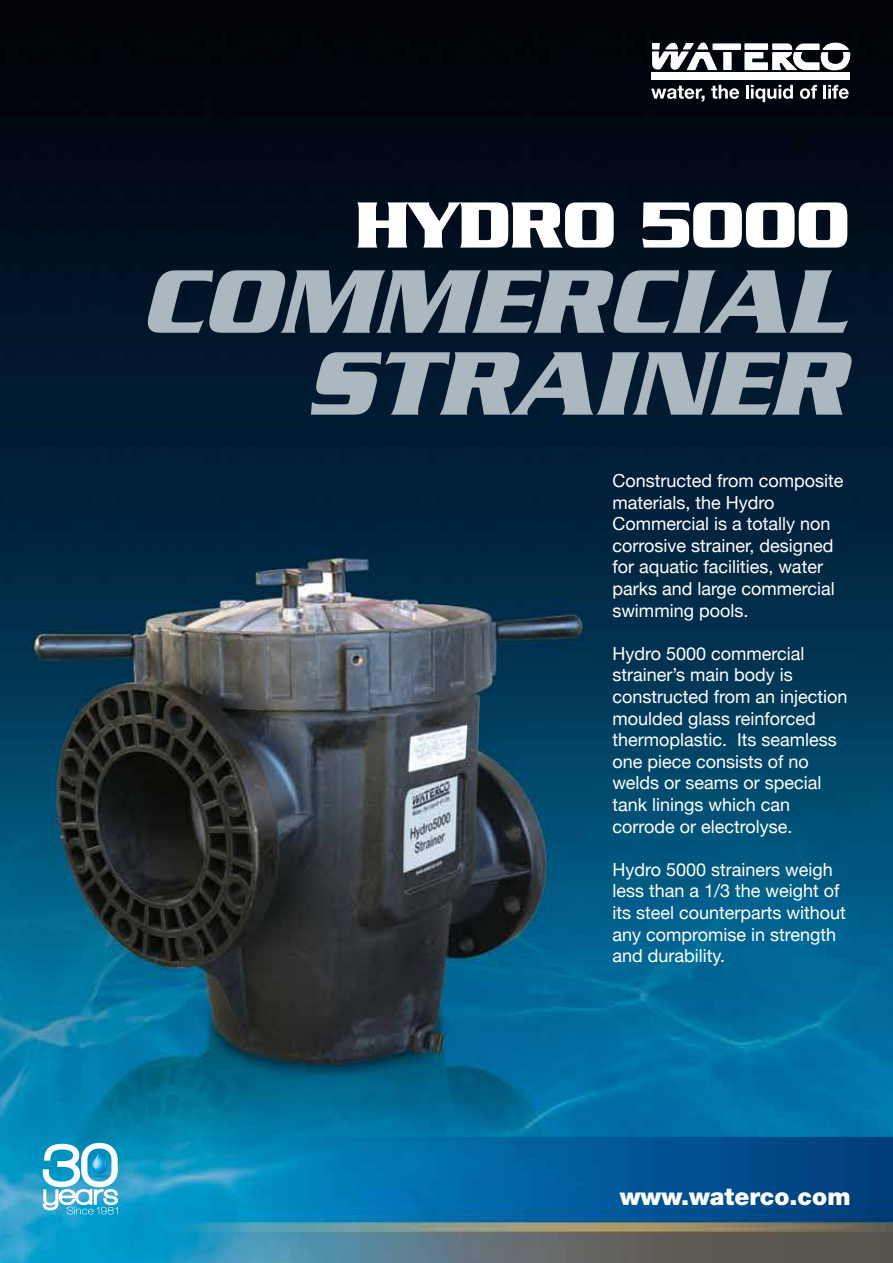
<style>
.page{position:relative;width:893px;height:1263px;background:#fff}
.page>*{position:absolute;margin:0;border:0;box-sizing:border-box;transform-origin:0 0}
.t1{font:italic 700 97.5px/81.9px "Serpentine";color:#abb8bf;text-align:right}
.t2{font:700 70.5px "Serpentine";letter-spacing:-.03em;color:#fff}
.t3{font:900 24px "Helvetica Neue";color:#fff}
.t4{font:18px/21.6px "Helvetica Neue";color:#fff}
</style>
<div class="page">
<img style="left:0;top:0;width:893px;height:1263px">
<svg style="left:652px;top:42px;width:199px;height:29px"></svg>
<div style="left:652px;top:72px;width:198px;height:8px;background:#fff"></div>
<svg style="left:651px;top:86px;width:54px;height:16px"></svg>
<svg style="left:711px;top:85px;width:28px;height:14px"></svg>
<hr style="left:746px;top:85px;width:3px;height:14px;background:#fff">
<svg style="left:751px;top:85px;width:42px;height:17px"></svg>
<svg style="left:800px;top:85px;width:17px;height:14px"></svg>
<hr style="left:823px;top:85px;width:3px;height:14px;background:#fff">
<svg style="left:828px;top:85px;width:21px;height:14px"></svg>
<svg style="left:43px;top:1143px;width:75px;height:71px"></svg>
<h2 class="t2" style="left:355px;top:184px;width:497px">HYDRO 5000</h2>
<h1 class="t1" style="left:140px;top:259px;width:706px">COMMERCIAL<br>STRAINER</h1>
<p class="t4" style="left:612px;top:471px;width:233px">Constructed from composite materials, the Hydro<br>Commercial is a totally non corrosive strainer, designed for aquatic facilities, water parks and large commercial swimming pools.</p>
<p class="t4" style="left:612px;top:644px;width:237px">Hydro 5000 commercial strainer’s main body is constructed from an injection moulded glass reinforced thermoplastic. Its seamless one piece consists of no welds or seams or special tank linings which can corrode or electrolyse.</p>
<p class="t4" style="left:612px;top:860px;width:235px">Hydro 5000 strainers weigh less than a 1/3 the weight of its steel counterparts without any compromise in strength and durability.</p>
<h3 class="t3" style="left:620px;top:1182px;width:232px">www.waterco.com</h3>
</div>
